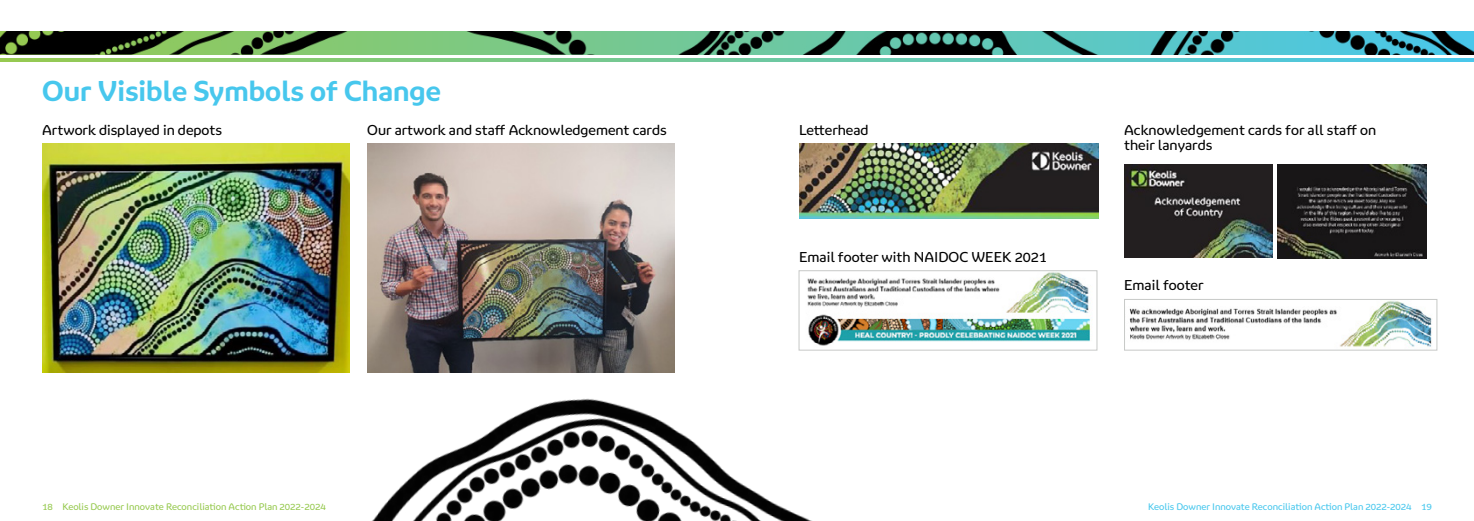
<style>
.page{position:relative;width:1474px;height:521px;background:#fff}
.page>*{position:absolute;margin:0;border:0;box-sizing:border-box;transform-origin:0 0}
.t1{font:700 26.25px "Ringo";color:#47c7ed}
.t2{font:13.12px/15.8px "Ringo";color:#000}
.t3{font:8.75px "Ringo";color:#96c94f}
.t4{font:8.75px "Ringo";color:#47c7ed}
</style>
<div class="page">
<div style="left:0;top:31px;width:1473px;height:24px;background:#74c893"></div>
<svg style="left:0;top:58px;width:1473px;height:3px;background:#6fc89d"></svg>
<img style="left:1099px;top:31px;width:374px;height:24px">
<img style="left:678px;top:31px;width:421px;height:24px">
<img style="left:0;top:31px;width:595px;height:24px">
<img style="left:372px;top:398px;width:440px;height:123px">
<img style="left:42px;top:144px;width:308px;height:228px">
<img style="left:367px;top:144px;width:308px;height:228px">
<img style="left:1124px;top:165px;width:148px;height:93px">
<img style="left:1277px;top:165px;width:148px;height:93px">
<img style="left:1129px;top:301px;width:303px;height:46px">
<div style="left:1124px;top:299px;width:313px;height:51px;border:1px solid #c7c9c7"></div>
<img style="left:807px;top:272px;width:284px;height:74px">
<div style="left:798px;top:270px;width:299px;height:80px;border:1px solid #c7c9c7"></div>
<img style="left:799px;top:144px;width:299px;height:75px">
<h1 class="t1" style="left:42px;top:74px;width:400px">Our Visible Symbols of Change</h1>
<p class="t2" style="left:42px;top:122px;width:181px">Artwork displayed in depots</p>
<p class="t2" style="left:367px;top:122px;width:301px">Our artwork and staff Acknowledgement cards</p>
<p class="t2" style="left:799px;top:122px;width:71px">Letterhead</p>
<p class="t2" style="left:799px;top:249px;width:249px">Email footer with NAIDOC WEEK 2021</p>
<p class="t2" style="left:1124px;top:122px;width:254px">Acknowledgement cards for all staff on their lanyards</p>
<p class="t2" style="left:1124px;top:277px;width:81px">Email footer</p>
<p class="t3" style="left:42px;top:501px;width:285px">18 Keolis Downer Innovate Reconciliation Action Plan 2022-2024</p>
<p class="t4" style="left:1148px;top:501px;width:285px">Keolis Downer Innovate Reconciliation Action Plan 2022-2024 19</p>
</div>
